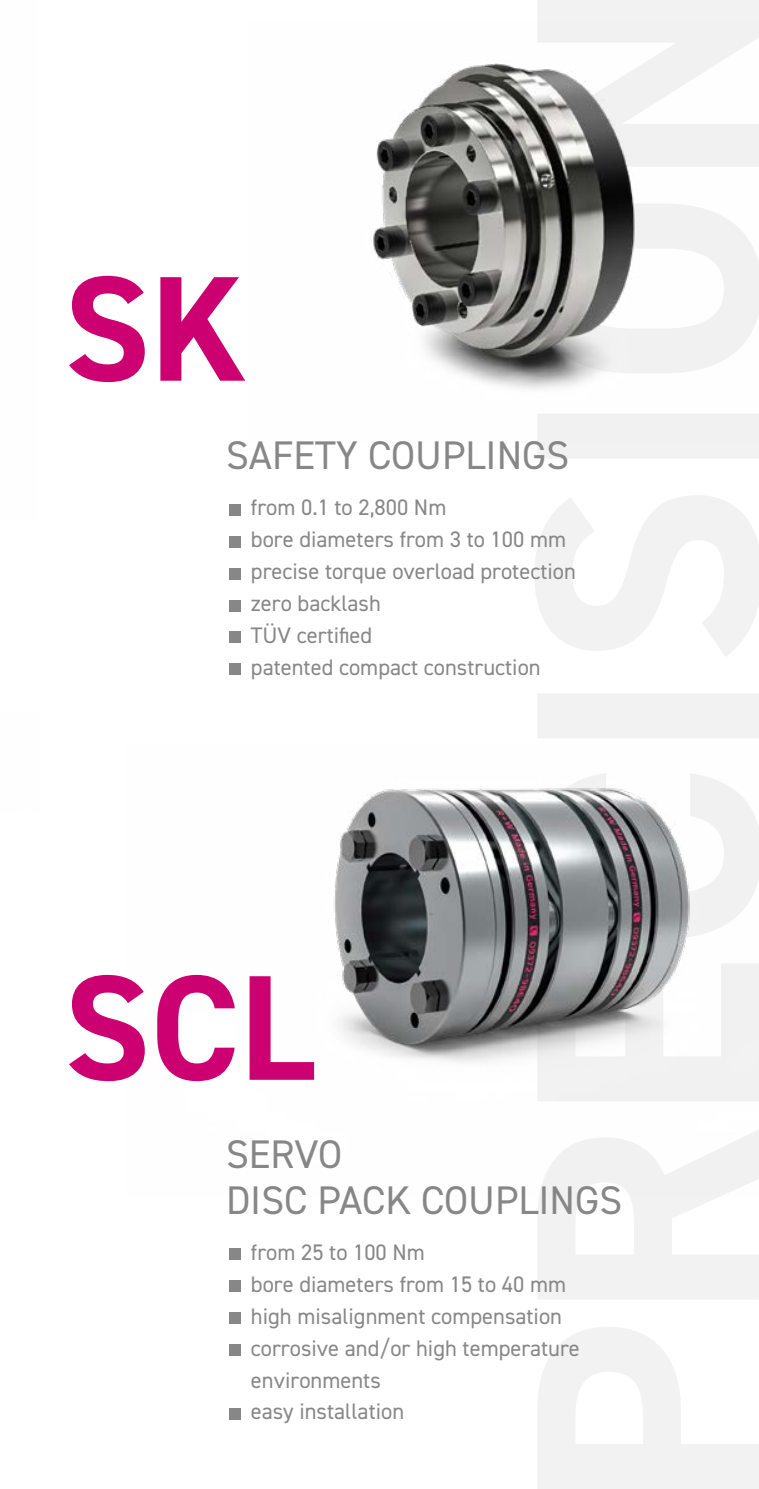
<style>
.page{position:relative;width:759px;height:1489px;background:#fff}
.page>*{position:absolute;margin:0;border:0;box-sizing:border-box;transform-origin:0 0}
.t1{font:700 150px "DIN2014";color:#cc0070}
.t2{font:40px/46px "DIN2014";color:#878787}
.t3{font:22.5px/32px "DIN2014";color:#878787}
</style>
<div class="page">
<svg style="left:535px;top:0;width:223px;height:1488px;fill:#f2f2f2"></svg>
<div style="left:229px;top:1248px;width:11px;height:11px;background:#878787"></div>
<div style="left:229px;top:1280px;width:11px;height:11px;background:#878787"></div>
<div style="left:229px;top:1312px;width:11px;height:11px;background:#878787"></div>
<div style="left:229px;top:1344px;width:11px;height:11px;background:#878787"></div>
<div style="left:229px;top:1407px;width:11px;height:12px;background:#878787"></div>
<div style="left:229px;top:504px;width:11px;height:11px;background:#878787"></div>
<div style="left:229px;top:536px;width:11px;height:11px;background:#878787"></div>
<div style="left:229px;top:568px;width:11px;height:11px;background:#878787"></div>
<div style="left:229px;top:600px;width:11px;height:11px;background:#878787"></div>
<div style="left:229px;top:632px;width:11px;height:11px;background:#878787"></div>
<div style="left:229px;top:663px;width:11px;height:12px;background:#878787"></div>
<img style="left:373px;top:21px;width:385px;height:421px">
<img style="left:334px;top:744px;width:424px;height:452px">
<h1 class="t1" style="left:64px;top:229px;width:185px">SK</h1>
<h2 class="t2" style="left:226px;top:432px;width:344px">SAFETY COUPLINGS</h2>
<p class="t3" style="left:251px;top:491px;width:326px">from 0.1 to 2,800 Nm<br>bore diameters from 3 to 100 mm precise torque overload protection zero backlash<br>TÜV certified<br>patented compact construction</p>
<h1 class="t1" style="left:64px;top:928px;width:252px">SCL</h1>
<h2 class="t2" style="left:226px;top:1130px;width:397px">SERVO<br>DISC PACK COUPLINGS</h2>
<p class="t3" style="left:251px;top:1235px;width:330px">from 25 to 100 Nm<br>bore diameters from 15 to 40 mm high misalignment compensation corrosive and/or high temperature environments<br>easy installation</p>
</div>
